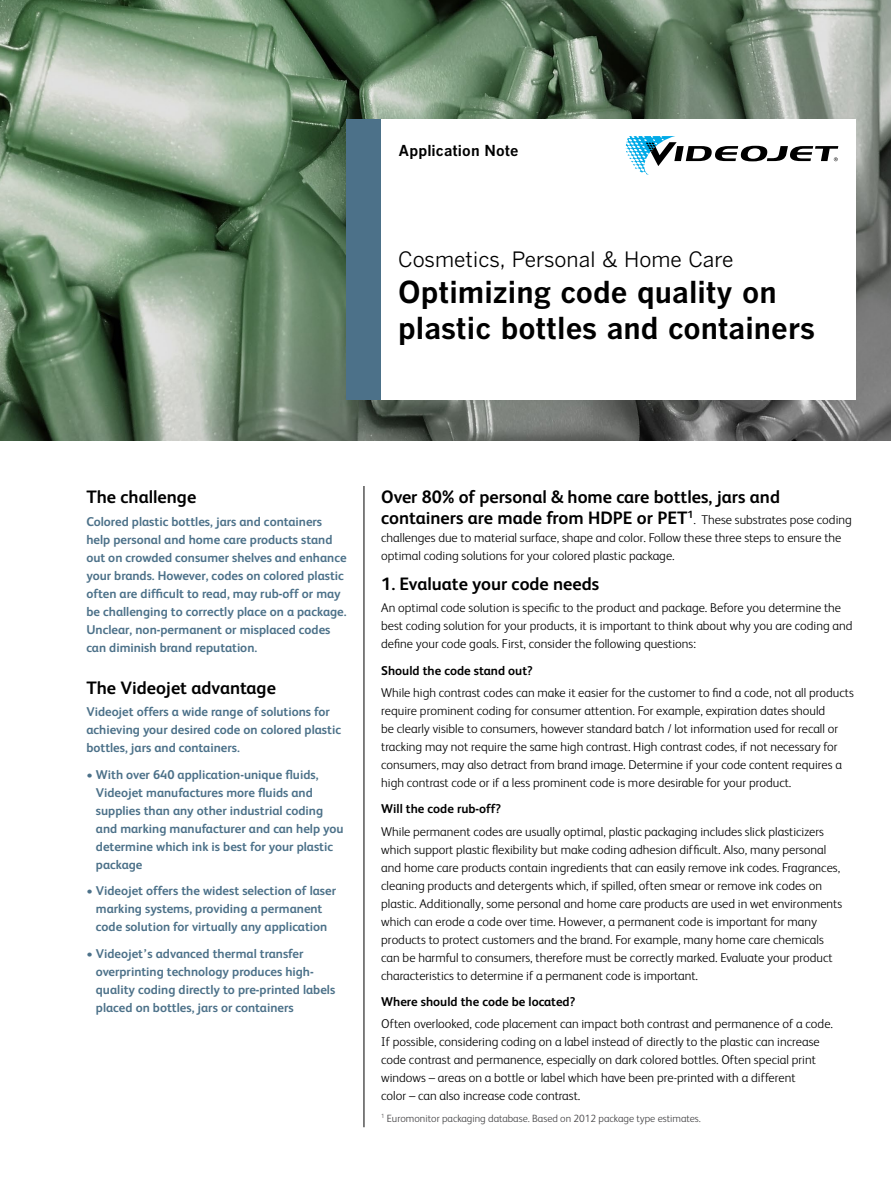
<style>
.page{position:relative;width:891px;height:1188px;background:#fff}
.page>*{position:absolute;margin:0;border:0;box-sizing:border-box;transform-origin:0 0}
.t1{font:30px/36px "Benton Got Bol";color:#000}
.t2{font:21px "Benton Got Reg";color:#000}
.t3{font:700 18px/21px "FS Albert";color:#000}
.t4{font:15px "Benton Got Bol";letter-spacing:.005em;color:#000}
.t5{font:300 12.75px/18px "FS Albert";color:#000}
.t6{font:700 12.75px/18px "FS Albert";color:#4c7189}
.t7{font:700 12.75px "FS Albert";color:#000}
.t8{font:300 10.5px "FS Albert";color:#414042}
</style>
<div class="page">
<img style="left:0;top:0;width:891px;height:441px">
<div style="left:381px;top:119px;width:474px;height:281px;background:#fff"></div>
<div style="left:347px;top:119px;width:34px;height:281px;background:#4c7189"></div>
<svg style="left:626px;top:136px;width:212px;height:39px"></svg>
<hr style="left:364px;top:486px;width:1px;height:641px;background:#000">
<p class="t4" style="left:399px;top:141px;width:122px">Application Note</p>
<h2 class="t2" style="left:398px;top:247px;width:337px">Cosmetics, Personal &amp; Home Care</h2>
<h1 class="t1" style="left:398px;top:273px;width:418px">Optimizing code quality on plastic bottles and containers</h1>
<h3 class="t3" style="left:86px;top:486px;width:111px">The challenge</h3>
<p class="t6" style="left:86px;top:512px;width:262px">Colored plastic bottles, jars and containers help personal and home care products stand out on crowded consumer shelves and enhance your brands. However, codes on colored plastic often are difficult to read, may rub-off or may be challenging to correctly place on a package.<br>Unclear, non-permanent or misplaced codes can diminish brand reputation.</p>
<h3 class="t3" style="left:86px;top:677px;width:191px">The Videojet advantage</h3>
<p class="t6" style="left:86px;top:703px;width:256px">Videojet offers a wide range of solutions for achieving your desired code on colored plastic bottles, jars and containers.</p>
<p class="t6" style="left:96px;top:765px;width:249px;text-indent:-10px">• With over 640 application-unique fluids, Videojet manufactures more fluids and supplies than any other industrial coding and marking manufacturer and can help you determine which ink is best for your plastic package</p>
<p class="t6" style="left:86px;top:882px;width:251px;text-align:center">• Videojet offers the widest selection of laser marking systems, providing a permanent code solution for virtually any application</p>
<p class="t6" style="left:96px;top:944px;width:241px;text-indent:-10px">• Videojet’s advanced thermal transfer overprinting technology produces high&shy;quality coding directly to pre-printed labels placed on bottles, jars or containers</p>
<h3 class="t3" style="left:381px;top:486px;width:400px">Over 80% of personal &amp; home care bottles, jars and containers are made from HDPE or PET<sup>1</sup></h3>
<p class="t5" style="left:381px;top:511px;width:472px;text-indent:312px">. These substrates pose coding challenges due to material surface, shape and color. Follow these three steps to ensure the optimal coding solutions for your colored plastic package.</p>
<h3 class="t3" style="left:381px;top:573px;width:220px">1. Evaluate your code needs</h3>
<p class="t5" style="left:381px;top:599px;width:473px">An optimal code solution is specific to the product and package. Before you determine the best coding solution for your products, it is important to think about why you are coding and define your code goals. First, consider the following questions:</p>
<p class="t7" style="left:381px;top:663px;width:153px">Should the code stand out?</p>
<p class="t5" style="left:381px;top:683px;width:474px">While high contrast codes can make it easier for the customer to find a code, not all products require prominent coding for consumer attention. For example, expiration dates should<br>be clearly visible to consumers, however standard batch / lot information used for recall or tracking may not require the same high contrast. High contrast codes, if not necessary for consumers, may also detract from brand image. Determine if your code content requires a high contrast code or if a less prominent code is more desirable for your product.</p>
<p class="t7" style="left:381px;top:802px;width:121px">Will the code rub-off?</p>
<p class="t5" style="left:381px;top:822px;width:462px">While permanent codes are usually optimal, plastic packaging includes slick plasticizers which support plastic flexibility but make coding adhesion difficult. Also, many personal and home care products contain ingredients that can easily remove ink codes. Fragrances, cleaning products and detergents which, if spilled, often smear or remove ink codes on plastic. Additionally, some personal and home care products are used in wet environments which can erode a code over time. However, a permanent code is important for many products to protect customers and the brand. For example, many home care chemicals can be harmful to consumers, therefore must be correctly marked. Evaluate your product characteristics to determine if a permanent code is important.</p>
<p class="t7" style="left:381px;top:994px;width:196px">Where should the code be located?</p>
<p class="t5" style="left:381px;top:1015px;width:453px">Often overlooked, code placement can impact both contrast and permanence of a code.<br>If possible, considering coding on a label instead of directly to the plastic can increase code contrast and permanence, especially on dark colored bottles. Often special print windows – areas on a bottle or label which have been pre-printed with a different<br>color – can also increase code contrast.</p>
<p class="t8" style="left:381px;top:1112px;width:321px"><sup>1</sup> Euromonitor packaging database. Based on 2012 package type estimates.</p>
</div>
